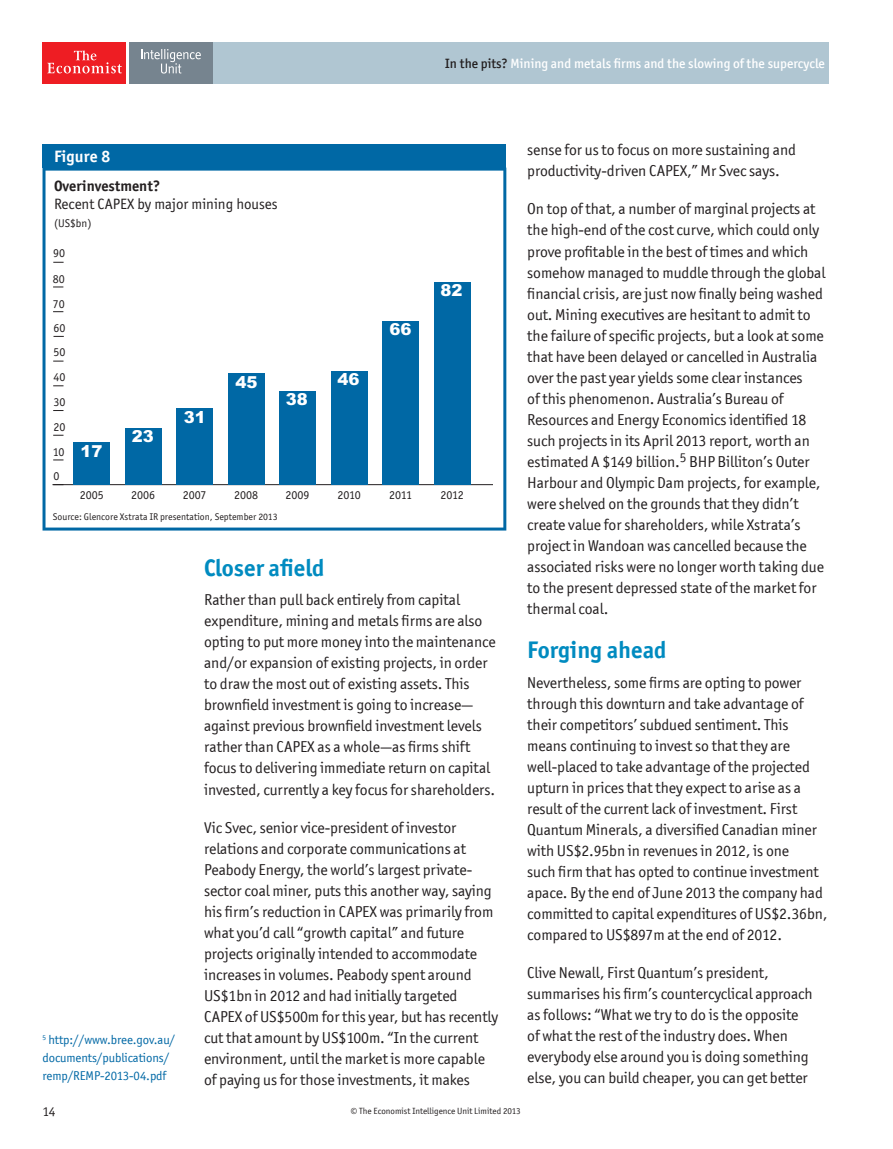
<style>
.page{position:relative;width:893px;height:1149px;background:#fff}
.page>*{position:absolute;margin:0;border:0;box-sizing:border-box;transform-origin:0 0}
.t1{font:700 24px "Officina San ITC";color:#008bc0}
.t2{font:900 16.5px "Arial";color:#fff}
.t3{font:700 16.5px "Officina San ITC";letter-spacing:.01em;color:#fff}
.t4{font:15.75px/21px "Officina San ITC";letter-spacing:-.005em;color:#231f20}
.t5{font:15px "Officina San ITC";color:#231f20}
.t6{font:700 15px "Officina San ITC";color:#231f20}
.t7{font:500 13.5px "Officina San ITC";color:#fff}
.t8{font:13.5px "Officina San ITC";color:#231f20}
.t9{font:12.75px/18px "Officina San ITC";letter-spacing:-.005em;color:#0068a5}
.t10{font:12px "Officina San ITC";color:#231f20}
.t11{font:11.25px "Officina San ITC";color:#231f20}
.t12{font:9.75px "Officina San ITC";color:#231f20}
.t13{font:9px "Officina San ITC";color:#231f20}
.s1{color:#231f20}
</style>
<div class="page">
<div style="left:43px;top:42px;width:786px;height:42px;background:#b0c6d2"></div>
<div style="left:43px;top:42px;width:83px;height:42px;background:#ee1d23"></div>
<svg style="left:47px;top:50px;width:75px;height:23px"></svg>
<div style="left:129px;top:42px;width:84px;height:42px;background:#76848f"></div>
<svg style="left:141px;top:49px;width:60px;height:24px"></svg>
<svg style="left:43px;top:167px;width:463px;height:363px"></svg>
<div style="left:43px;top:144px;width:463px;height:23px;background:#0068a5"></div>
<hr style="left:52px;top:484px;width:441px;height:1px;background:#231f20">
<div style="left:74px;top:442px;width:36px;height:42px;background:#0068a5"></div>
<div style="left:125px;top:427px;width:36px;height:57px;background:#0068a5"></div>
<div style="left:177px;top:408px;width:36px;height:76px;background:#0068a5"></div>
<div style="left:228px;top:373px;width:36px;height:111px;background:#0068a5"></div>
<div style="left:280px;top:390px;width:36px;height:94px;background:#0068a5"></div>
<div style="left:331px;top:371px;width:36px;height:113px;background:#0068a5"></div>
<div style="left:383px;top:321px;width:36px;height:163px;background:#0068a5"></div>
<div style="left:434px;top:282px;width:36px;height:202px;background:#0068a5"></div>
<p class="t7" style="left:445px;top:55px;width:381px"><span class="s1">In the pits?</span> Mining and metals firms and the slowing of the supercycle</p>
<p class="t3" style="left:54px;top:146px;width:58px">Figure 8</p>
<p class="t6" style="left:54px;top:176px;width:108px">Overinvestment?</p>
<p class="t5" style="left:54px;top:195px;width:225px">Recent CAPEX by major mining houses</p>
<p class="t11" style="left:54px;top:216px;width:39px">(US$bn)</p>
<p class="t10" style="left:53px;top:246px;width:13px">90</p>
<p class="t10" style="left:53px;top:272px;width:13px">80</p>
<p class="t10" style="left:53px;top:297px;width:13px">70</p>
<p class="t10" style="left:53px;top:321px;width:13px">60</p>
<p class="t10" style="left:54px;top:345px;width:13px">50</p>
<p class="t10" style="left:54px;top:370px;width:13px">40</p>
<p class="t10" style="left:54px;top:395px;width:13px">30</p>
<p class="t10" style="left:54px;top:419px;width:13px">20</p>
<p class="t10" style="left:53px;top:444px;width:13px">10</p>
<p class="t10" style="left:54px;top:469px;width:7px">0</p>
<p class="t2" style="left:80px;top:438px;width:24px">17</p>
<p class="t2" style="left:132px;top:423px;width:24px">23</p>
<p class="t2" style="left:184px;top:404px;width:24px">31</p>
<p class="t2" style="left:235px;top:369px;width:24px">45</p>
<p class="t2" style="left:286px;top:387px;width:24px">38</p>
<p class="t2" style="left:337px;top:366px;width:24px">46</p>
<p class="t2" style="left:389px;top:317px;width:24px">66</p>
<p class="t2" style="left:440px;top:278px;width:24px">82</p>
<p class="t10" style="left:80px;top:487px;width:25px">2005</p>
<p class="t10" style="left:131px;top:487px;width:25px">2006</p>
<p class="t10" style="left:183px;top:487px;width:25px">2007</p>
<p class="t10" style="left:234px;top:487px;width:25px">2008</p>
<p class="t10" style="left:286px;top:487px;width:25px">2009</p>
<p class="t10" style="left:337px;top:487px;width:25px">2010</p>
<p class="t10" style="left:389px;top:487px;width:25px">2011</p>
<p class="t10" style="left:440px;top:487px;width:25px">2012</p>
<p class="t12" style="left:53px;top:511px;width:226px">Source: Glencore Xstrata IR presentation, September 2013</p>
<p class="t9" style="left:43px;top:1030px;width:134px"><sup>5</sup> http://www.bree.gov.au/ documents/publications/ remp/REMP-2013-04.pdf</p>
<h1 class="t1" style="left:204px;top:552px;width:122px">Closer afield</h1>
<p class="t4" style="left:204px;top:589px;width:293px">Rather than pull back entirely from capital expenditure, mining and metals firms are also opting to put more money into the maintenance and/or expansion of existing projects, in order to draw the most out of existing assets. This brownfield investment is going to increase— against previous brownfield investment levels rather than CAPEX as a whole—as firms shift focus to delivering immediate return on capital invested, currently a key focus for shareholders.</p>
<p class="t4" style="left:204px;top:816px;width:296px">Vic Svec, senior vice-president of investor relations and corporate communications at Peabody Energy, the world’s largest private&shy;sector coal miner, puts this another way, saying his firm’s reduction in CAPEX was primarily from what you’d call “growth capital” and future projects originally intended to accommodate increases in volumes. Peabody spent around US$1bn in 2012 and had initially targeted CAPEX of US$500m for this year, but has recently cut that amount by US$100m. “In the current environment, until the market is more capable of paying us for those investments, it makes</p>
<p class="t4" style="left:527px;top:139px;width:270px">sense for us to focus on more sustaining and productivity-driven CAPEX,” Mr Svec says.</p>
<p class="t4" style="left:527px;top:198px;width:300px">On top of that, a number of marginal projects at the high-end of the cost curve, which could only prove profitable in the best of times and which somehow managed to muddle through the global financial crisis, are just now finally being washed out. Mining executives are hesitant to admit to the failure of specific projects, but a look at some that have been delayed or cancelled in Australia over the past year yields some clear instances<br>of this phenomenon. Australia’s Bureau of Resources and Energy Economics identified 18 such projects in its April 2013 report, worth an estimated A $149 billion.<sup>5</sup> BHP Billiton’s Outer Harbour and Olympic Dam projects, for example, were shelved on the grounds that they didn’t create value for shareholders, while Xstrata’s project in Wandoan was cancelled because the associated risks were no longer worth taking due to the present depressed state of the market for thermal coal.</p>
<h1 class="t1" style="left:527px;top:634px;width:141px">Forging ahead</h1>
<p class="t4" style="left:527px;top:671px;width:302px">Nevertheless, some firms are opting to power through this downturn and take advantage of their competitors’ subdued sentiment. This means continuing to invest so that they are well-placed to take advantage of the projected upturn in prices that they expect to arise as a result of the current lack of investment. First Quantum Minerals, a diversified Canadian miner with US$2.95bn in revenues in 2012, is one<br>such firm that has opted to continue investment apace. By the end of June 2013 the company had committed to capital expenditures of US$2.36bn, compared to US$897m at the end of 2012.</p>
<p class="t4" style="left:527px;top:961px;width:287px">Clive Newall, First Quantum’s president, summarises his firm’s countercyclical approach as follows: “What we try to do is the opposite of what the rest of the industry does. When everybody else around you is doing something else, you can build cheaper, you can get better</p>
<p class="t8" style="left:43px;top:1103px;width:15px">14</p>
<p class="t13" style="left:351px;top:1105px;width:171px">© The Economist Intelligence Unit Limited 2013</p>
</div>
